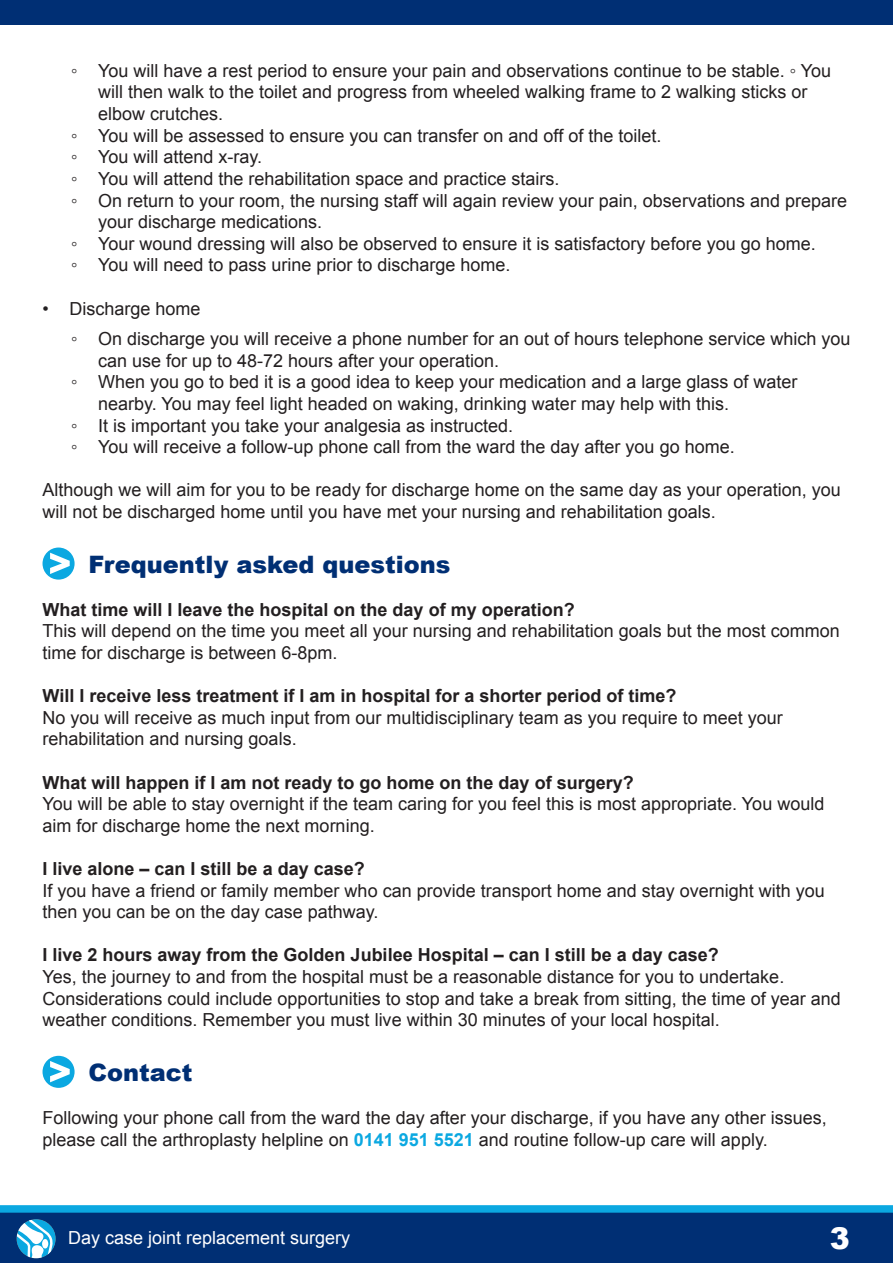
<style>
.page{position:relative;width:893px;height:1263px;background:#fff}
.page>*{position:absolute;margin:0;border:0;box-sizing:border-box;transform-origin:0 0}
.t1{font:900 30px "Arial";color:#fff}
.sub-title{font:900 24px "Arial";color:#002f74}
.t2{font:18px/21.6px "Arial";color:#231f20}
.t3{font:700 18px "Arial";color:#231f20}
.t4{font:18px "Arial";color:#fff}
.s1{font-weight:700;color:#0ba8e1}
</style>
<div class="page">
<div style="left:0;top:1208px;width:893px;height:55px;background:#002f74"></div>
<div style="left:0;top:1205px;width:893px;height:8px;background:#0ba8e1"></div>
<svg style="left:17px;top:1219px;width:39px;height:39px"></svg>
<svg style="left:17px;top:1219px;width:36px;height:39px"></svg>
<div style="left:0;top:0;width:893px;height:25px;background:#002f74"></div>
<svg style="left:43px;top:547px;width:32px;height:33px"></svg>
<svg style="left:43px;top:1056px;width:32px;height:32px"></svg>
<p class="t2" style="left:98px;top:60px;width:735px;text-indent:-27px">◦ You will have a rest period to ensure your pain and observations continue to be stable. ◦ You will then walk to the toilet and progress from wheeled walking frame to 2 walking sticks or elbow crutches.</p>
<p class="t2" style="left:71px;top:125px;width:592px">◦ You will be assessed to ensure you can transfer on and off of the toilet.</p>
<p class="t2" style="left:71px;top:146px;width:193px">◦ You will attend x-ray.</p>
<p class="t2" style="left:71px;top:168px;width:490px">◦ You will attend the rehabilitation space and practice stairs.</p>
<p class="t2" style="left:98px;top:190px;width:751px;text-indent:-27px">◦ On return to your room, the nursing staff will again review your pain, observations and prepare your discharge medications.</p>
<p class="t2" style="left:71px;top:233px;width:746px">◦ Your wound dressing will also be observed to ensure it is satisfactory before you go home.</p>
<p class="t2" style="left:71px;top:254px;width:441px">◦ You will need to pass urine prior to discharge home.</p>
<p class="t2" style="left:43px;top:298px;width:160px">• Discharge home</p>
<p class="t2" style="left:98px;top:328px;width:754px;text-indent:-27px">◦ On discharge you will receive a phone number for an out of hours telephone service which you can use for up to 48-72 hours after your operation.</p>
<p class="t2" style="left:98px;top:371px;width:701px;text-indent:-27px">◦ When you go to bed it is a good idea to keep your medication and a large glass of water nearby. You may feel light headed on waking, drinking water may help with this.</p>
<p class="t2" style="left:71px;top:415px;width:444px">◦ It is important you take your analgesia as instructed.</p>
<p class="t2" style="left:71px;top:436px;width:665px">◦ You will receive a follow-up phone call from the ward the day after you go home.</p>
<p class="t2" style="left:43px;top:479px;width:800px">Although we will aim for you to be ready for discharge home on the same day as your operation, you will not be discharged home until you have met your nursing and rehabilitation goals.</p>
<p class="sub-title" style="left:89px;top:546px;width:363px">Frequently asked questions</p>
<p class="t3" style="left:43px;top:598px;width:534px">What time will I leave the hospital on the day of my operation?</p>
<p class="t2" style="left:43px;top:620px;width:799px">This will depend on the time you meet all your nursing and rehabilitation goals but the most common time for discharge is between 6-8pm.</p>
<p class="t3" style="left:43px;top:684px;width:636px">Will I receive less treatment if I am in hospital for a shorter period of time?</p>
<p class="t2" style="left:43px;top:707px;width:742px">No you will receive as much input from our multidisciplinary team as you require to meet your rehabilitation and nursing goals.</p>
<p class="t3" style="left:43px;top:770px;width:593px">What will happen if I am not ready to go home on the day of surgery?</p>
<p class="t2" style="left:43px;top:793px;width:783px">You will be able to stay overnight if the team caring for you feel this is most appropriate. You would aim for discharge home the next morning.</p>
<p class="t3" style="left:43px;top:857px;width:324px">I live alone – can I still be a day case?</p>
<p class="t2" style="left:43px;top:880px;width:784px">If you have a friend or family member who can provide transport home and stay overnight with you then you can be on the day case pathway.</p>
<p class="t3" style="left:43px;top:943px;width:678px">I live 2 hours away from the Golden Jubilee Hospital – can I still be a day case?</p>
<p class="t2" style="left:43px;top:966px;width:800px">Yes, the journey to and from the hospital must be a reasonable distance for you to undertake.<br>Considerations could include opportunities to stop and take a break from sitting, the time of year and weather conditions. Remember you must live within 30 minutes of your local hospital.</p>
<p class="sub-title" style="left:89px;top:1055px;width:106px">Contact</p>
<p class="t2" style="left:43px;top:1107px;width:786px">Following your phone call from the ward the day after your discharge, if you have any other issues, please call the arthroplasty helpline on <span class="s1">0141 951 5521</span> and routine follow-up care will apply.</p>
<p class="t4" style="left:68px;top:1226px;width:284px">Day case joint replacement surgery</p>
<h1 class="t1" style="left:830px;top:1216px;width:22px">3</h1>
</div>
